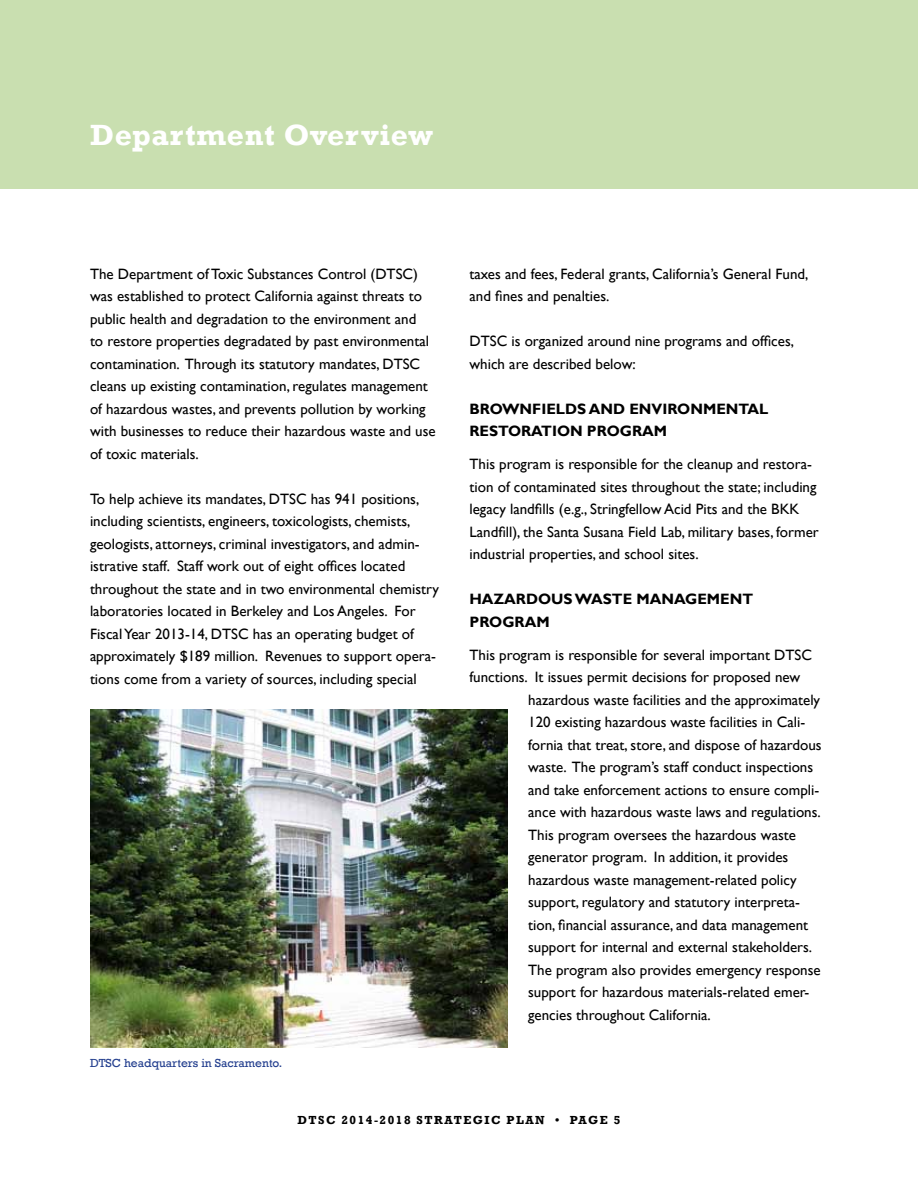
<style>
.page{position:relative;width:918px;height:1188px;background:#fff}
.page>*{position:absolute;margin:0;border:0;box-sizing:border-box;transform-origin:0 0}
.t1{font:700 30px "Rockwell";letter-spacing:.025em;color:#fff}
.t2{font:15px/22.5px "Gill Sans";color:#000}
.t3{font:700 15px/22.5px "Gill Sans";color:#000}
.t4{font:700 12px "Rockwell";letter-spacing:.125em;color:#000}
.t5{font:12px "Rockwell";color:#25408f}
</style>
<div class="page">
<div style="left:0;top:0;width:918px;height:188px;background:#c9dfb0"></div>
<img style="left:90px;top:709px;width:417px;height:339px">
<h1 class="t1" style="left:90px;top:116px;width:344px">Department Overview</h1>
<p class="t2" style="left:90px;top:263px;width:347px">The Department of Toxic Substances Control (DTSC) was established to protect California against threats to public health and degradation to the environment and<br>to restore properties degradated by past environmental contamination. Through its statutory mandates, DTSC cleans up existing contamination, regulates management of hazardous wastes, and prevents pollution by working with businesses to reduce their hazardous waste and use of toxic materials.</p>
<p class="t2" style="left:90px;top:488px;width:351px">To help achieve its mandates, DTSC has 941 positions, including scientists, engineers, toxicologists, chemists, geologists, attorneys, criminal investigators, and admin&shy;istrative staff. Staff work out of eight offices located throughout the state and in two environmental chemistry laboratories located in Berkeley and Los Angeles. For Fiscal Year 2013-14, DTSC has an operating budget of approximately $189 million. Revenues to support opera&shy;tions come from a variety of sources, including special</p>
<p class="t5" style="left:90px;top:1056px;width:194px">DTSC headquarters in Sacramento.</p>
<p class="t2" style="left:470px;top:263px;width:340px">taxes and fees, Federal grants, California’s General Fund, and fines and penalties.</p>
<p class="t2" style="left:470px;top:330px;width:326px">DTSC is organized around nine programs and offices, which are described below:</p>
<p class="t3" style="left:470px;top:398px;width:300px">BROWNFIELDS AND ENVIRONMENTAL<br>RESTORATION PROGRAM</p>
<p class="t2" style="left:469px;top:453px;width:351px">This program is responsible for the cleanup and restora&shy;tion of contaminated sites throughout the state; including legacy landfills (e.g., Stringfellow Acid Pits and the BKK Landfill), the Santa Susana Field Lab, military bases, former industrial properties, and school sites.</p>
<p class="t3" style="left:470px;top:588px;width:285px">HAZARDOUS WASTE MANAGEMENT<br>PROGRAM</p>
<p class="t2" style="left:470px;top:644px;width:344px">This program is responsible for several important DTSC</p>
<p class="t2" style="left:470px;top:666px;width:332px">functions. It issues permit decisions for proposed new</p>
<p class="t2" style="left:528px;top:689px;width:294px">hazardous waste facilities and the approximately</p>
<p class="t2" style="left:528px;top:711px;width:279px">120 existing hazardous waste facilities in Cali-</p>
<p class="t2" style="left:528px;top:734px;width:295px">fornia that treat, store, and dispose of hazardous</p>
<p class="t2" style="left:528px;top:756px;width:287px">waste. The program’s staff conduct inspections</p>
<p class="t2" style="left:528px;top:779px;width:293px">and take enforcement actions to ensure compli-</p>
<p class="t2" style="left:528px;top:801px;width:293px">ance with hazardous waste laws and regulations.</p>
<p class="t2" style="left:528px;top:824px;width:269px">This program oversees the hazardous waste</p>
<p class="t2" style="left:528px;top:846px;width:262px">generator program. In addition, it provides</p>
<p class="t2" style="left:528px;top:869px;width:270px">hazardous waste management-related policy</p>
<p class="t2" style="left:528px;top:891px;width:273px">support, regulatory and statutory interpreta-</p>
<p class="t2" style="left:528px;top:914px;width:281px">tion, financial assurance, and data management</p>
<p class="t2" style="left:528px;top:936px;width:284px">support for internal and external stakeholders.</p>
<p class="t2" style="left:528px;top:959px;width:294px">The program also provides emergency response</p>
<p class="t2" style="left:528px;top:981px;width:283px">support for hazardous materials-related emer-</p>
<p class="t2" style="left:528px;top:1004px;width:183px">gencies throughout California.</p>
<p class="t4" style="left:298px;top:1113px;width:324px">DTSC 2014-2018 Strategic Plan • Page 5</p>
</div>
